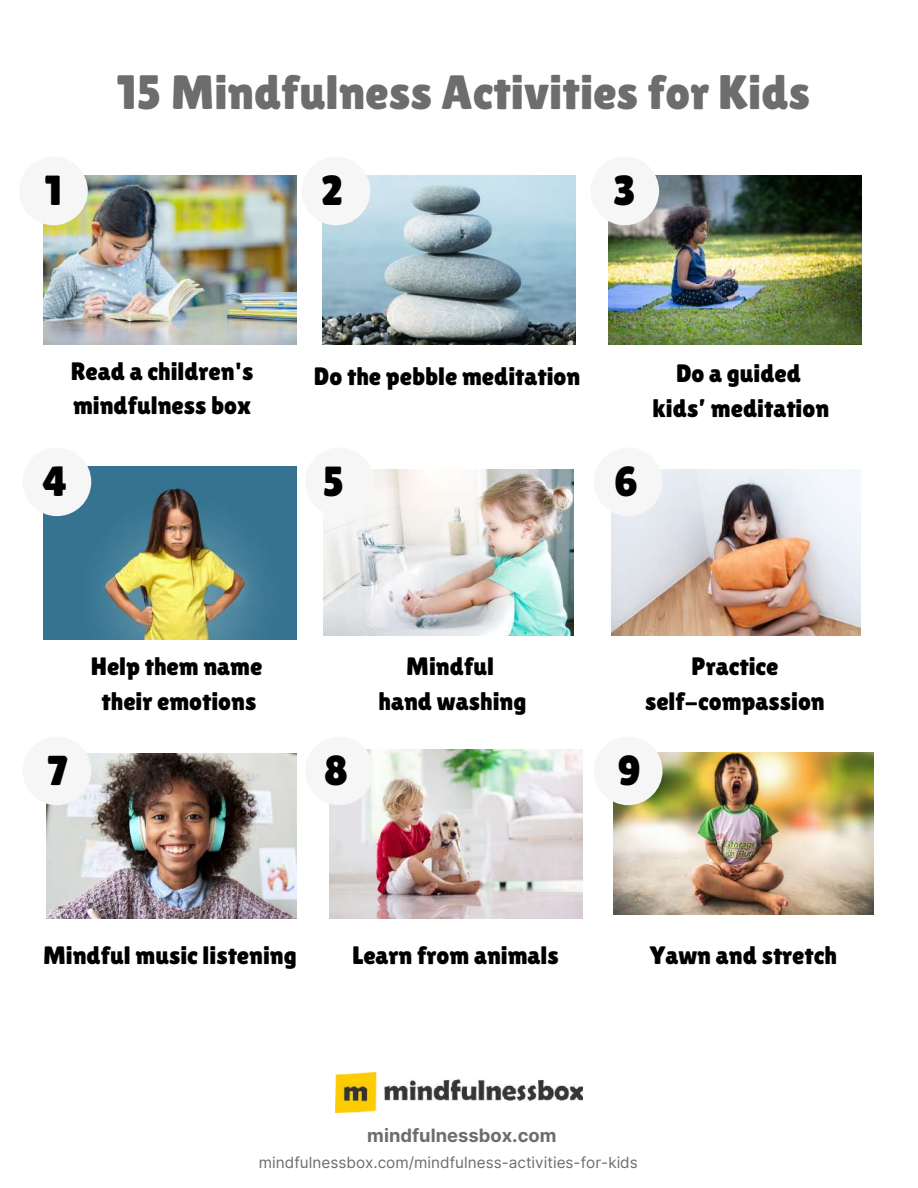
<style>
.page{position:relative;width:918px;height:1188px;background:#fff}
.page>*{position:absolute;margin:0;border:0;box-sizing:border-box;transform-origin:0 0}
.t1{font:48.15px "Lilita One";color:#6d6d6d}
.t2{font:42px "Lilita One";color:#000}
.t3{font:25.2px/34.7px "Lilita One";color:#000;text-align:center}
.t4{font:700 18.3px "Inter";color:#6d6d6d}
.t5{font:15.3px "Inter";color:#6d6d6d}
</style>
<div class="page">
<img style="left:336px;top:1072px;width:246px;height:41px">
<img style="left:609px;top:175px;width:253px;height:169px">
<img style="left:322px;top:175px;width:253px;height:169px">
<img style="left:44px;top:175px;width:252px;height:169px">
<img style="left:44px;top:466px;width:253px;height:173px">
<img style="left:323px;top:469px;width:250px;height:167px">
<img style="left:611px;top:469px;width:250px;height:167px">
<img style="left:47px;top:754px;width:249px;height:164px">
<img style="left:329px;top:749px;width:253px;height:169px">
<img style="left:614px;top:753px;width:259px;height:162px">
<div style="left:19px;top:157px;width:69px;height:68px;background:#f6f6f6;border-radius:50%"></div>
<div style="left:302px;top:157px;width:68px;height:68px;background:#f6f6f6;border-radius:50%"></div>
<div style="left:590px;top:157px;width:69px;height:68px;background:#f6f6f6;border-radius:50%"></div>
<div style="left:23px;top:448px;width:68px;height:68px;background:#f6f6f6;border-radius:50%"></div>
<div style="left:305px;top:448px;width:69px;height:68px;background:#f6f6f6;border-radius:50%"></div>
<div style="left:594px;top:448px;width:69px;height:68px;background:#f6f6f6;border-radius:50%"></div>
<div style="left:23px;top:737px;width:68px;height:68px;background:#f6f6f6;border-radius:50%"></div>
<div style="left:305px;top:737px;width:69px;height:68px;background:#f6f6f6;border-radius:50%"></div>
<div style="left:594px;top:737px;width:69px;height:68px;background:#f6f6f6;border-radius:50%"></div>
<h1 class="t1" style="left:117px;top:65px;width:695px">15 Mindfulness Activities for Kids</h1>
<h2 class="t2" style="left:45px;top:167px;width:19px">1</h2>
<h2 class="t2" style="left:321px;top:167px;width:24px">2</h2>
<h2 class="t2" style="left:613px;top:167px;width:24px">3</h2>
<p class="t3" style="left:71px;top:353px;width:184px;text-align:left">Read a children's mindfulness box</p>
<p class="t3" style="left:314px;top:358px;width:268px">Do the pebble meditation</p>
<p class="t3" style="left:653px;top:356px;width:178px">Do a guided kids’ meditation</p>
<h2 class="t2" style="left:43px;top:458px;width:27px">4</h2>
<h2 class="t2" style="left:323px;top:458px;width:24px">5</h2>
<h2 class="t2" style="left:614px;top:458px;width:26px">6</h2>
<p class="t3" style="left:91px;top:649px;width:173px">Help them name their emotions</p>
<p class="t3" style="left:379px;top:649px;width:149px">Mindful<br>hand washing</p>
<p class="t3" style="left:645px;top:649px;width:181px">Practice self-compassion</p>
<h2 class="t2" style="left:47px;top:747px;width:22px">7</h2>
<h2 class="t2" style="left:324px;top:747px;width:25px">8</h2>
<h2 class="t2" style="left:617px;top:747px;width:25px">9</h2>
<p class="t3" style="left:43px;top:938px;width:255px">Mindful music listening</p>
<p class="t3" style="left:352px;top:938px;width:208px">Learn from animals</p>
<p class="t3" style="left:650px;top:938px;width:189px">Yawn and stretch</p>
<p class="t4" style="left:367px;top:1124px;width:191px">mindfulnessbox.com</p>
<p class="t5" style="left:259px;top:1153px;width:380px">mindfulnessbox.com/mindfulness-activities-for-kids</p>
</div>
